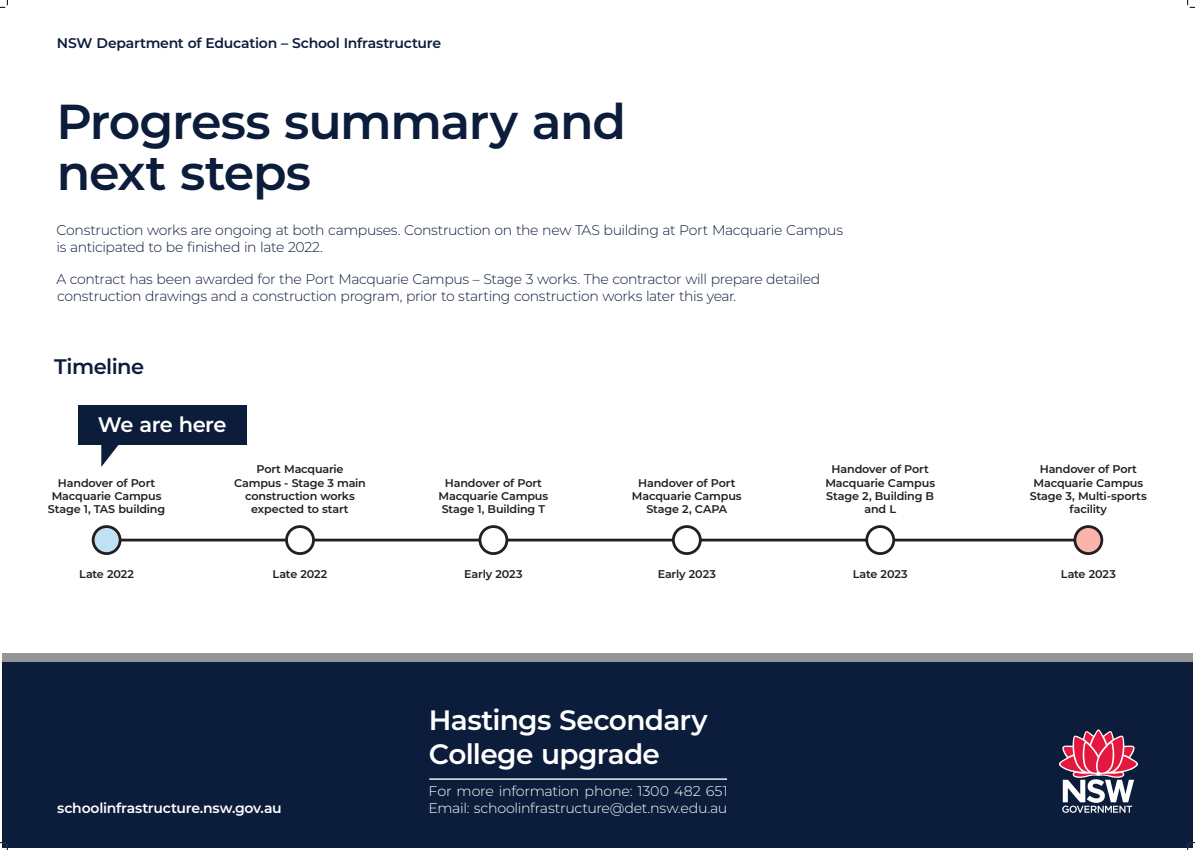
<style>
.page{position:relative;width:1195px;height:850px;background:#fff}
.page>*{position:absolute;margin:0;border:0;box-sizing:border-box;transform-origin:0 0}
.t1{font:600 49px/50.4px "Montserrat";letter-spacing:-.03em;color:#0c1c3b}
.t2{font:600 28px/33.6px "Montserrat";letter-spacing:-.025em;color:#fff}
.t3{font:600 21px "Montserrat";letter-spacing:-.03em;color:#fff}
.t4{font:600 21px "Montserrat";letter-spacing:-.025em;color:#0c1c3b}
.t5{font:300 14px/16.8px "Montserrat";letter-spacing:-.025em;color:#0c1c3b}
.t6{font:300 14px/16.8px "Montserrat";letter-spacing:-.02em;color:#fff}
.t7{font:600 14px "Montserrat";letter-spacing:-.015em;color:#0c1c3b}
.t8{font:600 14px "Montserrat";letter-spacing:-.015em;color:#fff}
.t9{font:600 11.2px/13.3px "Montserrat";letter-spacing:-.015em;color:#231f20;text-align:center}
</style>
<div class="page">
<div style="left:2px;top:657px;width:1190px;height:190px;background:#0c1c3b"></div>
<hr style="left:429px;top:778px;width:298px;height:1px;background:#fff">
<div style="left:2px;top:652px;width:1190px;height:9px;background:#939598"></div>
<svg style="left:1058px;top:729px;width:79px;height:83px"></svg>
<hr style="left:107px;top:538px;width:978px;height:3px;background:#231f20">
<div style="left:93px;top:526px;width:27px;height:27px;background:#c1e2f5;border-radius:50%"></div>
<div style="left:92px;top:525px;width:29px;height:29px;border:3px solid #231f20;border-radius:50%"></div>
<div style="left:78px;top:404px;width:168px;height:40px;background:#0c1c3b"></div>
<svg style="left:101px;top:444px;width:23px;height:22px"></svg>
<div style="left:286px;top:526px;width:27px;height:27px;background:#fff;border-radius:50%"></div>
<div style="left:285px;top:525px;width:30px;height:29px;border:3px solid #231f20;border-radius:50%"></div>
<div style="left:480px;top:526px;width:27px;height:27px;background:#fff;border-radius:50%"></div>
<div style="left:478px;top:525px;width:30px;height:29px;border:3px solid #231f20;border-radius:50%"></div>
<div style="left:673px;top:526px;width:27px;height:27px;background:#fff;border-radius:50%"></div>
<div style="left:672px;top:525px;width:29px;height:29px;border:3px solid #231f20;border-radius:50%"></div>
<div style="left:866px;top:526px;width:27px;height:27px;background:#fff;border-radius:50%"></div>
<div style="left:865px;top:525px;width:30px;height:29px;border:3px solid #231f20;border-radius:50%"></div>
<div style="left:1074px;top:526px;width:27px;height:27px;background:#f9b4ac;border-radius:50%"></div>
<div style="left:1073px;top:525px;width:30px;height:29px;border:3px solid #231f20;border-radius:50%"></div>
<svg style="left:0;top:0;width:8px;height:8px"></svg>
<svg style="left:0;top:842px;width:8px;height:7px"></svg>
<svg style="left:1187px;top:0;width:7px;height:8px"></svg>
<svg style="left:1187px;top:842px;width:7px;height:7px"></svg>
<p class="t7" style="left:57px;top:33px;width:386px">NSW Department of Education – School Infrastructure</p>
<h1 class="t1" style="left:56px;top:94px;width:571px">Progress summary and next steps</h1>
<p class="t5" style="left:57px;top:221px;width:788px">Construction works are ongoing at both campuses. Construction on the new TAS building at Port Macquarie Campus is anticipated to be finished in late 2022.</p>
<p class="t5" style="left:56px;top:270px;width:765px">A contract has been awarded for the Port Macquarie Campus – Stage 3 works. The contractor will prepare detailed construction drawings and a construction program, prior to starting construction works later this year.</p>
<h3 class="t4" style="left:54px;top:351px;width:92px">Timeline</h3>
<h3 class="t3" style="left:98px;top:409px;width:130px">We are here</h3>
<p class="t9" style="left:48px;top:475px;width:119px">Handover of Port<br>Macquarie Campus<br>Stage 1, TAS building</p>
<p class="t9" style="left:234px;top:462px;width:133px">Port Macquarie<br>Campus - Stage 3 main construction works expected to start</p>
<p class="t9" style="left:79px;top:566px;width:56px">Late 2022</p>
<p class="t9" style="left:272px;top:566px;width:56px">Late 2022</p>
<p class="t8" style="left:57px;top:797px;width:226px">schoolinfrastructure.nsw.gov.au</p>
<p class="t9" style="left:438px;top:475px;width:111px">Handover of Port<br>Macquarie Campus<br>Stage 1, Building T</p>
<p class="t9" style="left:464px;top:566px;width:60px">Early 2023</p>
<p class="t9" style="left:632px;top:475px;width:111px">Handover of Port<br>Macquarie Campus<br>Stage 2, CAPA</p>
<p class="t9" style="left:657px;top:566px;width:60px">Early 2023</p>
<h2 class="t2" style="left:429px;top:702px;width:280px">Hastings Secondary<br>College upgrade</h2>
<p class="t6" style="left:428px;top:781px;width:300px">For more information phone: 1300 482 651<br>Email: schoolinfrastructure@det.nsw.edu.au</p>
<p class="t9" style="left:825px;top:462px;width:111px">Handover of Port<br>Macquarie Campus<br>Stage 2, Building B and L</p>
<p class="t9" style="left:852px;top:566px;width:56px">Late 2023</p>
<p class="t9" style="left:1029px;top:462px;width:118px">Handover of Port<br>Macquarie Campus<br>Stage 3, Multi-sports facility</p>
<p class="t9" style="left:1060px;top:566px;width:56px">Late 2023</p>
</div>
